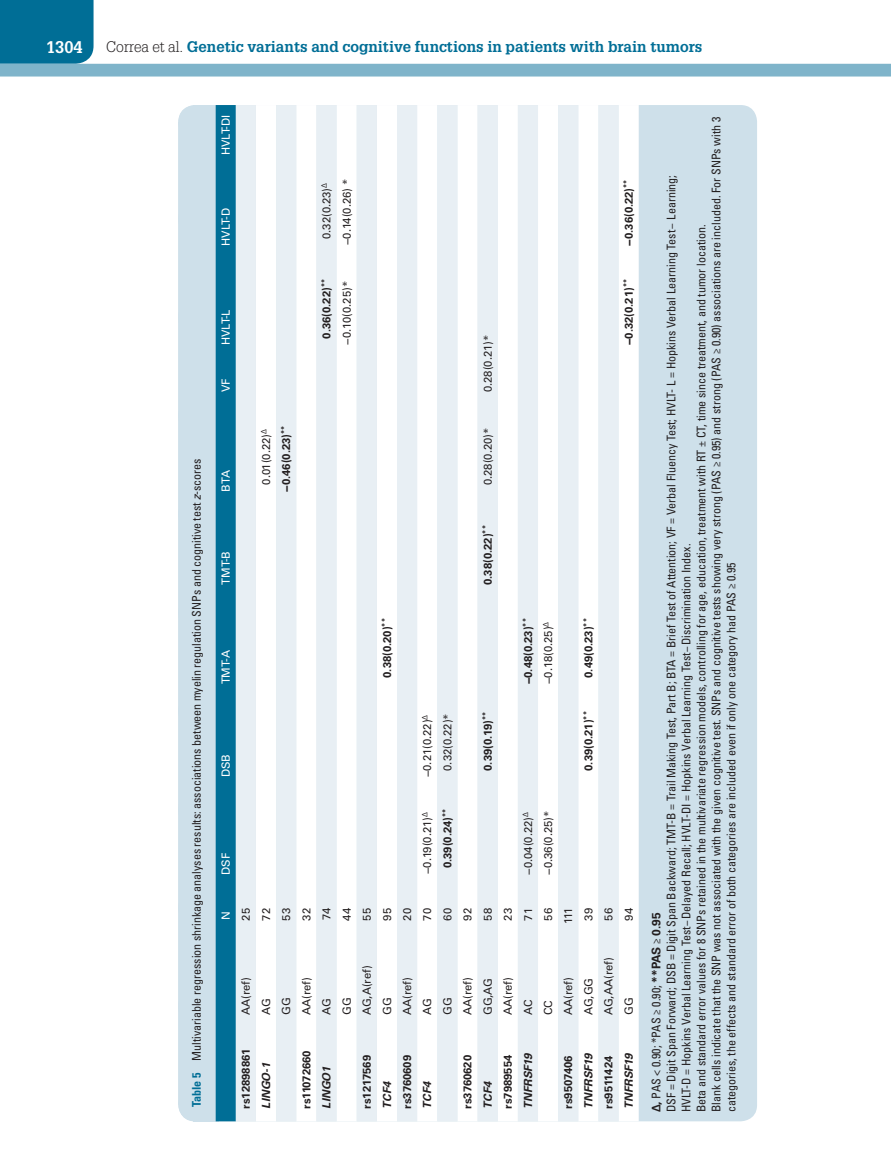
<style>
.page{position:relative;width:891px;height:1175px;background:#fff}
.page>*{position:absolute;margin:0;border:0;box-sizing:border-box;transform-origin:0 0}
.t1{font:700 16.5px "Glypha LT Std";color:#fff}
.t2{font:700 15px "Glypha LT Std";color:#006e96}
.t3{font:condensed 12px/15px "Univers LT Std";color:#231f20}
.t4{font:11.25px "Univers LT Std";color:#231f20}
.t5{font:700 11.25px "Univers LT Std";color:#231f20}
.t6{font:italic 700 11.25px "Univers LT Std";letter-spacing:-.02em;color:#231f20}
.t7{font:11.25px "Univers LT Std";color:#fff}
.s1{font-weight:300;color:#231f20}
.s2{font-weight:700;color:#006e96}
.s3{font-style:italic;font-stretch:normal}
.s4{font-weight:700;font-stretch:normal}
.s5{font-family:"Gandhari Unicode";font-stretch:normal}
</style>
<div class="page">
<div style="left:0;top:0;width:94px;height:64px;background:#006e96"></div>
<div style="left:0;top:64px;width:891px;height:12px;background:#7fb4ca"></div>
<div style="left:179px;top:105px;width:578px;height:1016px;background:#cee0ea;border-radius:16px"></div>
<svg style="left:178px;top:105px;width:58px;height:1016px"></svg>
<div style="left:236px;top:105px;width:20px;height:1016px;background:#e8eff4"></div>
<svg style="left:256px;top:105px;width:383px;height:1016px;background:#f3f7f9"></svg>
<h1 class="t1" style="left:46px;top:37px;width:38px">1304</h1>
<p class="t2" style="left:106px;top:37px;width:598px"><span class="s1">Correa et al.</span> Genetic variants and cognitive functions in patients with brain tumors</p>
<p class="t3" style="left:189px;top:1107px;width:650px;rotate:-90deg"><span class="s2">Table 5</span> Multivariable regression shrinkage analyses results: associations between myelin regulation SNPs and cognitive test <span class="s3">z</span>-scores</p>
<p class="t7" style="left:219px;top:155px;width:42px;rotate:-90deg">HVLT-DI</p>
<p class="t7" style="left:219px;top:246px;width:39px;rotate:-90deg">HVLT-D</p>
<p class="t4" style="left:320px;top:239px;width:58px;rotate:-90deg">0.32(0.23)<sup>∆</sup></p>
<p class="t4" style="left:340px;top:245px;width:68px;rotate:-90deg">−0.14(0.26) *</p>
<p class="t5" style="left:622px;top:246px;width:68px;rotate:-90deg">−0.36(0.22)<sup>**</sup></p>
<p class="t7" style="left:219px;top:345px;width:37px;rotate:-90deg">HVLT-L</p>
<p class="t7" style="left:219px;top:392px;width:15px;rotate:-90deg">VF</p>
<p class="t7" style="left:219px;top:492px;width:23px;rotate:-90deg">BTA</p>
<p class="t5" style="left:320px;top:339px;width:61px;rotate:-90deg">0.36(0.22)<sup>**</sup></p>
<p class="t4" style="left:340px;top:345px;width:65px;rotate:-90deg">−0.10(0.25)*</p>
<p class="t4" style="left:259px;top:485px;width:57px;rotate:-90deg">0.01(0.22)<sup>∆</sup></p>
<p class="t5" style="left:280px;top:492px;width:68px;rotate:-90deg">−0.46(0.23)<sup>**</sup></p>
<p class="t4" style="left:481px;top:392px;width:59px;rotate:-90deg">0.28(0.21)*</p>
<p class="t4" style="left:481px;top:485px;width:59px;rotate:-90deg">0.28(0.20)*</p>
<p class="t5" style="left:622px;top:345px;width:68px;rotate:-90deg">−0.32(0.21)<sup>**</sup></p>
<p class="t7" style="left:219px;top:585px;width:35px;rotate:-90deg">TMT-B</p>
<p class="t5" style="left:481px;top:585px;width:61px;rotate:-90deg">0.38(0.22)<sup>**</sup></p>
<p class="t7" style="left:219px;top:684px;width:36px;rotate:-90deg">TMT-A</p>
<p class="t7" style="left:219px;top:777px;width:25px;rotate:-90deg">DSB</p>
<p class="t7" style="left:219px;top:875px;width:23px;rotate:-90deg">DSF</p>
<p class="t5" style="left:380px;top:678px;width:61px;rotate:-90deg">0.38(0.20)<sup>**</sup></p>
<p class="t4" style="left:421px;top:777px;width:64px;rotate:-90deg">−0.21(0.22)<sup>∆</sup></p>
<p class="t4" style="left:441px;top:771px;width:59px;rotate:-90deg">0.32(0.22)*</p>
<p class="t4" style="left:421px;top:874px;width:64px;rotate:-90deg">−0.19(0.21)<sup>∆</sup></p>
<p class="t5" style="left:441px;top:868px;width:61px;rotate:-90deg">0.39(0.24)<sup>**</sup></p>
<p class="t5" style="left:481px;top:771px;width:61px;rotate:-90deg">0.39(0.19)<sup>**</sup></p>
<p class="t5" style="left:521px;top:684px;width:68px;rotate:-90deg">−0.48(0.23)<sup>**</sup></p>
<p class="t4" style="left:542px;top:684px;width:64px;rotate:-90deg">−0.18(0.25)<sup>∆</sup></p>
<p class="t4" style="left:521px;top:874px;width:64px;rotate:-90deg">−0.04(0.22)<sup>∆</sup></p>
<p class="t4" style="left:542px;top:874px;width:66px;rotate:-90deg">−0.36(0.25)*</p>
<p class="t5" style="left:582px;top:678px;width:61px;rotate:-90deg">0.49(0.23)<sup>**</sup></p>
<p class="t5" style="left:582px;top:771px;width:61px;rotate:-90deg">0.39(0.21)<sup>**</sup></p>
<p class="t7" style="left:219px;top:920px;width:10px;rotate:-90deg">N</p>
<p class="t4" style="left:239px;top:920px;width:14px;rotate:-90deg">25</p>
<p class="t4" style="left:259px;top:920px;width:14px;rotate:-90deg">72</p>
<p class="t4" style="left:280px;top:920px;width:14px;rotate:-90deg">53</p>
<p class="t4" style="left:300px;top:920px;width:14px;rotate:-90deg">32</p>
<p class="t4" style="left:320px;top:920px;width:13px;rotate:-90deg">74</p>
<p class="t4" style="left:340px;top:920px;width:14px;rotate:-90deg">44</p>
<p class="t4" style="left:360px;top:920px;width:14px;rotate:-90deg">55</p>
<p class="t4" style="left:380px;top:920px;width:14px;rotate:-90deg">95</p>
<p class="t4" style="left:400px;top:920px;width:14px;rotate:-90deg">20</p>
<p class="t4" style="left:421px;top:920px;width:14px;rotate:-90deg">70</p>
<p class="t4" style="left:441px;top:920px;width:14px;rotate:-90deg">60</p>
<p class="t4" style="left:461px;top:920px;width:14px;rotate:-90deg">92</p>
<p class="t4" style="left:481px;top:920px;width:14px;rotate:-90deg">58</p>
<p class="t4" style="left:501px;top:920px;width:14px;rotate:-90deg">23</p>
<p class="t4" style="left:521px;top:920px;width:14px;rotate:-90deg">71</p>
<p class="t4" style="left:542px;top:920px;width:14px;rotate:-90deg">56</p>
<p class="t4" style="left:562px;top:924px;width:17px;rotate:-90deg">111</p>
<p class="t4" style="left:582px;top:920px;width:14px;rotate:-90deg">39</p>
<p class="t4" style="left:602px;top:920px;width:14px;rotate:-90deg">56</p>
<p class="t4" style="left:622px;top:920px;width:14px;rotate:-90deg">94</p>
<p class="t4" style="left:239px;top:1015px;width:40px;rotate:-90deg">AA(ref)</p>
<p class="t4" style="left:259px;top:1015px;width:18px;rotate:-90deg">AG</p>
<p class="t4" style="left:280px;top:1015px;width:19px;rotate:-90deg">GG</p>
<p class="t4" style="left:300px;top:1015px;width:40px;rotate:-90deg">AA(ref)</p>
<p class="t4" style="left:320px;top:1015px;width:18px;rotate:-90deg">AG</p>
<p class="t4" style="left:340px;top:1015px;width:19px;rotate:-90deg">GG</p>
<p class="t4" style="left:360px;top:1015px;width:51px;rotate:-90deg">AG,A(ref)</p>
<p class="t4" style="left:380px;top:1015px;width:19px;rotate:-90deg">GG</p>
<p class="t4" style="left:400px;top:1015px;width:40px;rotate:-90deg">AA(ref)</p>
<p class="t4" style="left:421px;top:1015px;width:18px;rotate:-90deg">AG</p>
<p class="t4" style="left:441px;top:1015px;width:19px;rotate:-90deg">GG</p>
<p class="t4" style="left:461px;top:1015px;width:40px;rotate:-90deg">AA(ref)</p>
<p class="t4" style="left:481px;top:1015px;width:39px;rotate:-90deg">GG,AG</p>
<p class="t4" style="left:501px;top:1015px;width:40px;rotate:-90deg">AA(ref)</p>
<p class="t4" style="left:521px;top:1015px;width:17px;rotate:-90deg">AC</p>
<p class="t4" style="left:542px;top:1015px;width:17px;rotate:-90deg">CC</p>
<p class="t4" style="left:562px;top:1015px;width:40px;rotate:-90deg">AA(ref)</p>
<p class="t4" style="left:582px;top:1015px;width:39px;rotate:-90deg">AG,GG</p>
<p class="t4" style="left:602px;top:1015px;width:59px;rotate:-90deg">AG,AA(ref)</p>
<p class="t4" style="left:622px;top:1015px;width:19px;rotate:-90deg">GG</p>
<p class="t5" style="left:239px;top:1108px;width:62px;rotate:-90deg">rs12898861</p>
<p class="t6" style="left:260px;top:1108px;width:47px;rotate:-90deg">LINGO-1</p>
<p class="t5" style="left:300px;top:1108px;width:60px;rotate:-90deg">rs11072660</p>
<p class="t6" style="left:320px;top:1108px;width:43px;rotate:-90deg">LINGO1</p>
<p class="t5" style="left:360px;top:1108px;width:55px;rotate:-90deg">rs1217569</p>
<p class="t6" style="left:380px;top:1108px;width:29px;rotate:-90deg">TCF4</p>
<p class="t5" style="left:401px;top:1108px;width:55px;rotate:-90deg">rs3760609</p>
<p class="t6" style="left:421px;top:1108px;width:29px;rotate:-90deg">TCF4</p>
<p class="t5" style="left:461px;top:1108px;width:55px;rotate:-90deg">rs3760620</p>
<p class="t6" style="left:481px;top:1108px;width:29px;rotate:-90deg">TCF4</p>
<p class="t5" style="left:501px;top:1108px;width:55px;rotate:-90deg">rs7989554</p>
<p class="t6" style="left:521px;top:1108px;width:58px;rotate:-90deg">TNFRSF19</p>
<p class="t5" style="left:562px;top:1108px;width:55px;rotate:-90deg">rs9507406</p>
<p class="t6" style="left:582px;top:1108px;width:58px;rotate:-90deg">TNFRSF19</p>
<p class="t5" style="left:602px;top:1108px;width:54px;rotate:-90deg">rs9511424</p>
<p class="t6" style="left:622px;top:1108px;width:58px;rotate:-90deg">TNFRSF19</p>
<p class="t3" style="left:649px;top:1112px;width:997px;rotate:-90deg"><span class="s4">∆,</span> PAS &lt; 0.90; *PAS ≥ 0.90; <span class="s4">**PAS</span> ≥ <span class="s4">0.95<br></span>DSF = Digit Span Forward; DSB = Digit Span Backward; TMT-B = Trail Making Test, Part B; BTA = Brief Test of Attention; VF = Verbal Fluency Test; HVLT- L = Hopkins Verbal Learning Test<span class="s5">‒</span> Learning;<br>HVLT-D = Hopkins Verbal Learning Test<span class="s5">‒</span>Delayed Recall; HVLT-DI = Hopkins Verbal Learning Test<span class="s5">‒</span>Discrimination Index.<br>Beta and standard error values for 8 SNPs retained in the multivariate regression models, controlling for age, education, treatment with RT ± CT, time since treatment, and tumor location.<br>Blank cells indicate that the SNP was not associated with the given cognitive test. SNPs and cognitive tests showing very strong (PAS ≥ 0.95) and strong (PAS ≥ 0.90) associations are included. For SNPs with 3 categories, the effects and standard error of both categories are included even if only one category had PAS ≥ 0.95</p>
</div>
